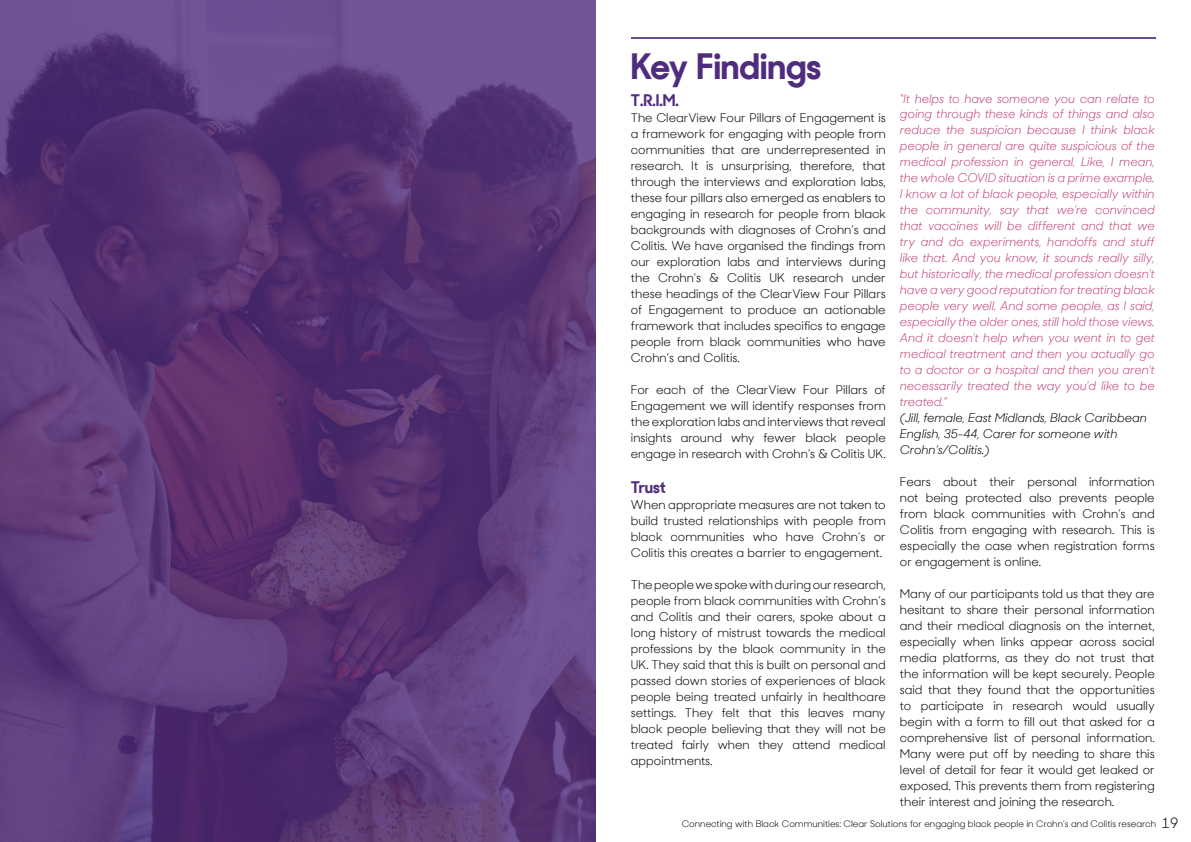
<style>
.page{position:relative;width:1191px;height:842px;background:#fff}
.page>*{position:absolute;margin:0;border:0;box-sizing:border-box;transform-origin:0 0}
.t1{font:700 35px "Sharp Sans No 2";color:#502c7f}
.t2{font:700 16px "Sharp Sans No 2";letter-spacing:-.01em;color:#502c7f}
.t3{font:12px/16px "Sharp Sans No 2";color:#000;text-align:justify}
.t4{font:italic 12px/16px "Sharp Sans No 2";color:#be477c;text-align:justify}
.t5{font:italic 12px/16px "Sharp Sans No 2";color:#000}
.t6{font:9px "Sharp Sans No 2";color:#000}
.s1{font-size:14px}
</style>
<div class="page">
<svg style="left:0;top:0;width:595px;height:842px;background:#5a3978"></svg>
<hr style="left:631px;top:37px;width:524px;height:2px;background:#502c7f">
<h1 class="t1" style="left:631px;top:37px;width:192px">Key Findings</h1>
<h2 class="t2" style="left:631px;top:86px;width:50px">T.R.I.M.</h2>
<p class="t3" style="left:631px;top:108px;width:256px">The ClearView Four Pillars of Engagement is a framework for engaging with people from communities that are underrepresented in research. It is unsurprising, therefore, that through the interviews and exploration labs, these four pillars also emerged as enablers to engaging in research for people from black backgrounds with diagnoses of Crohn’s and Colitis. We have organised the findings from our exploration labs and interviews during the Crohn’s &amp; Colitis UK research under these headings of the ClearView Four Pillars of Engagement to produce an actionable framework that includes specifics to engage people from black communities who have Crohn’s and Colitis.</p>
<p class="t3" style="left:631px;top:380px;width:256px">For each of the ClearView Four Pillars of Engagement we will identify responses from the exploration labs and interviews that reveal insights around why fewer black people engage in research with Crohn’s &amp; Colitis UK.</p>
<h2 class="t2" style="left:631px;top:473px;width:36px">Trust</h2>
<p class="t3" style="left:631px;top:495px;width:256px">When appropriate measures are not taken to build trusted relationships with people from black communities who have Crohn’s or Colitis this creates a barrier to engagement.</p>
<p class="t3" style="left:631px;top:575px;width:256px">The people we spoke with during our research, people from black communities with Crohn’s and Colitis and their carers, spoke about a long history of mistrust towards the medical professions by the black community in the UK. They said that this is built on personal and passed down stories of experiences of black people being treated unfairly in healthcare settings. They felt that this leaves many black people believing that they will not be treated fairly when they attend medical appointments.</p>
<p class="t4" style="left:900px;top:89px;width:256px">“It helps to have someone you can relate to going through these kinds of things and also reduce the suspicion because I think black people in general are quite suspicious of the medical profession in general. Like, I mean, the whole COVID situation is a prime example.<br>I know a lot of black people, especially within the community, say that we're convinced that vaccines will be different and that we try and do experiments, handoffs and stuff like that. And you know, it sounds really silly, but historically, the medical profession doesn't have a very good reputation for treating black people very well. And some people, as I said, especially the older ones, still hold those views.<br>And it doesn't help when you went in to get medical treatment and then you actually go to a doctor or a hospital and then you aren't necessarily treated the way you'd like to be treated.”</p>
<p class="t5" style="left:900px;top:409px;width:248px">(Jill, female, East Midlands, Black Caribbean<br>English, 35-44, Carer for someone with<br>Crohn’s/Colitis.)</p>
<p class="t3" style="left:900px;top:473px;width:256px">Fears about their personal information not being protected also prevents people from black communities with Crohn’s and Colitis from engaging with research. This is especially the case when registration forms or engagement is online.</p>
<p class="t3" style="left:900px;top:585px;width:256px">Many of our participants told us that they are hesitant to share their personal information and their medical diagnosis on the internet, especially when links appear across social media platforms, as they do not trust that the information will be kept securely. People said that they found that the opportunities to participate in research would usually begin with a form to fill out that asked for a comprehensive list of personal information.<br>Many were put off by needing to share this level of detail for fear it would get leaked or exposed. This prevents them from registering their interest and joining the research.</p>
<p class="t6" style="left:681px;top:816px;width:498px">Connecting with Black Communities: Clear Solutions for engaging black people in Crohn’s and Colitis research <span class="s1">19</span></p>
</div>
